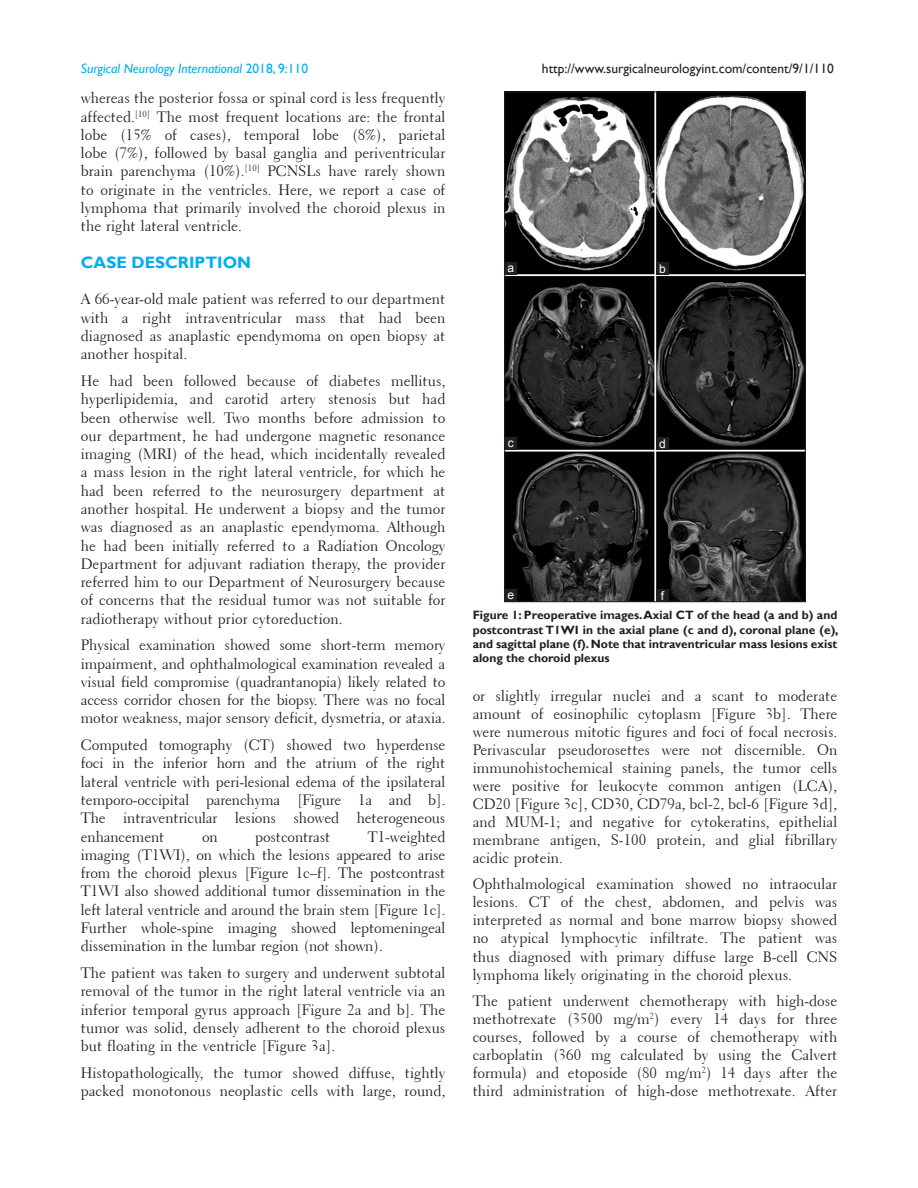
<style>
.page{position:relative;width:918px;height:1188px;background:#fff}
.page>*{position:absolute;margin:0;border:0;box-sizing:border-box;transform-origin:0 0}
.t1{font:700 16.5px "Gill Sans";color:#00aeef}
.TX{font:15px/18.3px "Transitional 521 BT Roman A";color:#231f20;text-align:justify}
.t2{font:13.5px "Gill Sans";color:#231f20}
.t3{font:italic 13.5px "Gill Sans";color:#00aeef}
.FGC{font:700 12px/14.4px "Gill Sans";color:#231f20;text-align:justify}
.LABEL{font:12px "Arial";color:#fff}
.s1{font-style:normal}
</style>
<div class="page">
<img style="left:507px;top:94px;width:296px;height:506px">
<div style="left:505px;top:92px;width:300px;height:510px;border:1px solid #231f20"></div>
<div style="left:656px;top:437px;width:13px;height:13px;background:#231f20"></div>
<div style="left:505px;top:437px;width:12px;height:13px;background:#231f20"></div>
<div style="left:656px;top:262px;width:13px;height:13px;background:#231f20"></div>
<div style="left:656px;top:589px;width:13px;height:13px;background:#231f20"></div>
<div style="left:505px;top:262px;width:12px;height:13px;background:#231f20"></div>
<div style="left:505px;top:589px;width:12px;height:13px;background:#231f20"></div>
<p class="t3" style="left:81px;top:61px;width:229px">Surgical Neurology International <span class="s1">2018, 9:110</span></p>
<p class="t2" style="left:542px;top:61px;width:293px">http://www.surgicalneurologyint.com/content/9/1/110</p>
<p class="TX" style="left:81px;top:89px;width:366px">whereas the posterior fossa or spinal cord is less frequently affected.<sup>[10]</sup> The most frequent locations are: the frontal lobe (15% of cases), temporal lobe (8%), parietal lobe (7%), followed by basal ganglia and periventricular brain parenchyma (10%).<sup>[10]</sup> PCNSLs have rarely shown to originate in the ventricles. Here, we report a case of lymphoma that primarily involved the choroid plexus in the right lateral ventricle.</p>
<h1 class="t1" style="left:81px;top:253px;width:172px">CASE DESCRIPTION</h1>
<p class="TX" style="left:81px;top:290px;width:366px">A 66‑year‑old male patient was referred to our department with a right intraventricular mass that had been diagnosed as anaplastic ependymoma on open biopsy at another hospital.</p>
<p class="TX" style="left:81px;top:372px;width:366px">He had been followed because of diabetes mellitus, hyperlipidemia, and carotid artery stenosis but had been otherwise well. Two months before admission to our department, he had undergone magnetic resonance imaging (MRI) of the head, which incidentally revealed a mass lesion in the right lateral ventricle, for which he had been referred to the neurosurgery department at another hospital. He underwent a biopsy and the tumor was diagnosed as an anaplastic ependymoma. Although he had been initially referred to a Radiation Oncology Department for adjuvant radiation therapy, the provider referred him to our Department of Neurosurgery because of concerns that the residual tumor was not suitable for radiotherapy without prior cytoreduction.</p>
<p class="TX" style="left:81px;top:636px;width:366px">Physical examination showed some short‑term memory impairment, and ophthalmological examination revealed a visual field compromise (quadrantanopia) likely related to access corridor chosen for the biopsy. There was no focal motor weakness, major sensory deficit, dysmetria, or ataxia.</p>
<p class="TX" style="left:81px;top:736px;width:366px">Computed tomography (CT) showed two hyperdense foci in the inferior horn and the atrium of the right lateral ventricle with peri‑lesional edema of the ipsilateral temporo‑occipital parenchyma [Figure 1a and b].<br>The intraventricular lesions showed heterogeneous enhancement</p>
<p class="LABEL" style="left:659px;top:261px;width:8px">b</p>
<p class="LABEL" style="left:508px;top:259px;width:8px">a</p>
<p class="LABEL" style="left:508px;top:435px;width:7px">c</p>
<p class="LABEL" style="left:659px;top:436px;width:8px">d</p>
<p class="LABEL" style="left:661px;top:588px;width:5px">f</p>
<p class="LABEL" style="left:508px;top:587px;width:8px">e</p>
<p class="FGC" style="left:473px;top:608px;width:367px">Figure 1: Preoperative images. Axial CT of the head (a and b) and postcontrast T1WI in the axial plane (c and d), coronal plane (e), and sagittal plane (f). Note that intraventricular mass lesions exist along the choroid plexus</p>
<p class="TX" style="left:473px;top:687px;width:366px">or slightly irregular nuclei and a scant to moderate amount of eosinophilic cytoplasm [Figure 3b]. There were numerous mitotic figures and foci of focal necrosis.<br>Perivascular pseudorosettes were not discernible. On immunohistochemical staining panels, the tumor cells were positive for leukocyte common antigen (LCA), CD20 [Figure 3c], CD30, CD79a, bcl‑2, bcl‑6 [Figure 3d], and MUM‑1; and negative for cytokeratins, epithelial membrane antigen, S‑100 protein, and glial fibrillary acidic protein.</p>
<p class="TX" style="left:473px;top:875px;width:366px">Ophthalmological examination showed no intraocular lesions. CT of the chest, abdomen, and pelvis was interpreted as normal and bone marrow biopsy showed no atypical lymphocytic infiltrate. The patient was thus diagnosed with primary diffuse large B‑cell CNS lymphoma likely originating in the choroid plexus.</p>
<p class="TX" style="left:473px;top:992px;width:366px">The patient underwent chemotherapy with high‑dose methotrexate (3500 mg/m<sup>2</sup>) every 14 days for three courses, followed by a course of chemotherapy with carboplatin (360 mg calculated by using the Calvert formula) and etoposide (80 mg/m<sup>2</sup>) 14 days after the third administration of high‑dose methotrexate. After</p>
<p class="TX" style="left:81px;top:827px;width:366px;text-indent:287px">T1‑weighted imaging (T1WI), on which the lesions appeared to arise from the choroid plexus [Figure 1c–f]. The postcontrast T1WI also showed additional tumor dissemination in the left lateral ventricle and around the brain stem [Figure 1c].<br>Further whole‑spine imaging showed leptomeningeal dissemination in the lumbar region (not shown).</p>
<p class="TX" style="left:81px;top:964px;width:366px">The patient was taken to surgery and underwent subtotal removal of the tumor in the right lateral ventricle via an inferior temporal gyrus approach [Figure 2a and b]. The tumor was solid, densely adherent to the choroid plexus but floating in the ventricle [Figure 3a].</p>
<p class="TX" style="left:81px;top:1064px;width:366px">Histopathologically, the tumor showed diffuse, tightly packed monotonous neoplastic cells with large, round,</p>
<p class="TX" style="left:202px;top:827px;width:17px">on</p>
<p class="TX" style="left:255px;top:827px;width:77px">postcontrast</p>
</div>
